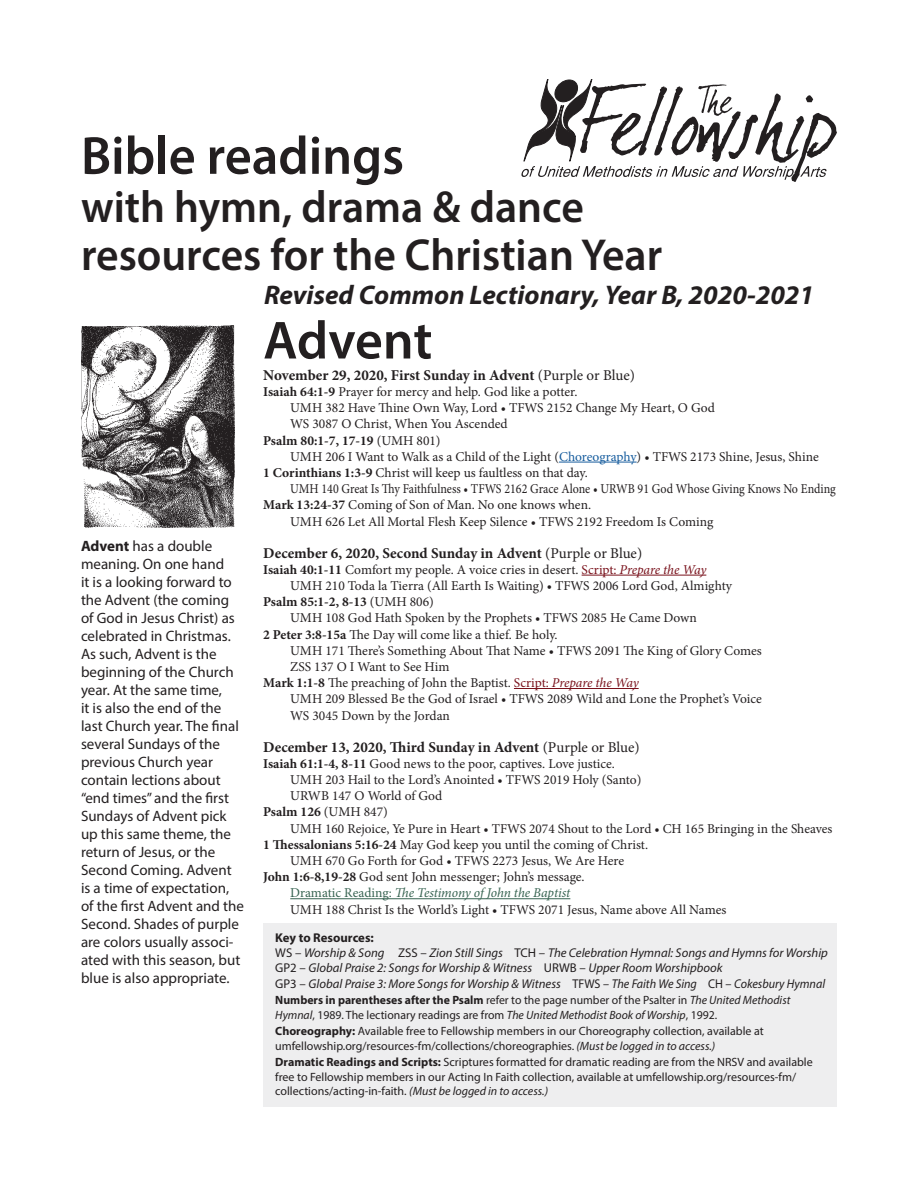
<style>
.page{position:relative;width:918px;height:1188px;background:#fff}
.page>*{position:absolute;margin:0;border:0;box-sizing:border-box;transform-origin:0 0}
.t1{font:600 54px "Myriad Pro";color:#231f20}
.t2{font:600 45px/48px "Myriad Pro";color:#231f20}
.t3{font:italic 700 27px "Myriad Pro";color:#231f20}
.t4{font:15px/18px "Myriad Pro";color:#231f20}
.t5{font:700 15px "Minion Pro";color:#231f20}
.t6{font:13.5px/16.2px "Minion Pro";color:#231f20}
.t7{font:13.5px "Minion Pro";color:#231f20;scale:.89 1}
.t8{font:700 13.5px "Minion Pro";color:#231f20}
.t9{font:italic 12.75px "Myriad Pro";color:#231f20}
.t10{font:700 12.75px "Myriad Pro";color:#231f20}
.t11{font:12px/14.4px "Myriad Pro";color:#231f20}
.s1{font-weight:700}
.s2{font-weight:400}
.s3{color:#175d9e}
.s4{color:#79111b}
.s5{font-style:italic;color:#79111b}
.s6{color:#386452}
.s7{font-style:italic;color:#386452}
.s8{font-style:normal}
.s9{font-style:italic}
</style>
<div class="page">
<hr style="left:559px;top:462px;width:78px;height:1px;background:#175d9e">
<hr style="left:582px;top:575px;width:124px;height:1px;background:#79111b">
<hr style="left:514px;top:688px;width:125px;height:1px;background:#79111b">
<hr style="left:290px;top:898px;width:280px;height:1px;background:#386452">
<img style="left:81px;top:326px;width:154px;height:202px">
<div style="left:263px;top:923px;width:574px;height:184px;background:#eeeeef"></div>
<svg style="left:521px;top:80px;width:316px;height:102px"></svg>
<p class="t1" style="left:81px;top:121px;width:325px">Bible readings</p>
<p class="t2" style="left:81px;top:182px;width:583px">with hymn, drama &amp; dance resources for the Christian Year</p>
<p class="t3" style="left:264px;top:277px;width:552px">Revised Common Lectionary, Year B, 2020-2021</p>
<p class="t4" style="left:81px;top:537px;width:165px"><span class="s1">Advent</span> has a double meaning. On one hand<br>it is a looking forward to the Advent (the coming of God in Jesus Christ) as celebrated in Christmas.<br>As such, Advent is the beginning of the Church year. At the same time,<br>it is also the end of the last Church year. The final several Sundays of the previous Church year contain lections about “end times” and the first<br>Sundays of Advent pick up this same theme, the return of Jesus, or the<br>Second Coming. Advent is a time of expectation, of the first Advent and the<br>Second. Shades of purple are colors usually associ&shy;ated with this season, but blue is also appropriate.</p>
<p class="t1" style="left:263px;top:306px;width:171px">Advent</p>
<p class="t5" style="left:263px;top:364px;width:373px">November 29, 2020, First Sunday in Advent <span class="s2">(Purple or Blue)</span></p>
<p class="t6" style="left:263px;top:384px;width:316px"><span class="s1">Isaiah 64:1-9</span> Prayer for mercy and help. God like a potter.</p>
<p class="t6" style="left:290px;top:400px;width:426px">UMH 382 Have Thine Own Way, Lord • TFWS 2152 Change My Heart, O God</p>
<p class="t6" style="left:290px;top:416px;width:219px">WS 3087 O Christ, When You Ascended</p>
<p class="t8" style="left:263px;top:431px;width:179px">Psalm 80:1-7, 17-19 <span class="s2">(UMH 801)</span></p>
<p class="t6" style="left:290px;top:448px;width:530px">UMH 206 I Want to Walk as a Child of the Light (<span class="s3">Choreography</span>) • TFWS 2173 Shine, Jesus, Shine</p>
<p class="t6" style="left:263px;top:465px;width:326px"><span class="s1">1 Corinthians 1:3-9</span> Christ will keep us faultless on that day.</p>
<p class="t7" style="left:290px;top:480px;width:615px">UMH 140 Great Is Thy Faithfulness • TFWS 2162 Grace Alone • URWB 91 God Whose Giving Knows No Ending</p>
<p class="t6" style="left:263px;top:497px;width:329px"><span class="s1">Mark 13:24-37</span> Coming of Son of Man. No one knows when.</p>
<p class="t6" style="left:290px;top:513px;width:425px">UMH 626 Let All Mortal Flesh Keep Silence • TFWS 2192 Freedom Is Coming</p>
<p class="t5" style="left:263px;top:542px;width:380px">December 6, 2020, Second Sunday in Advent <span class="s2">(Purple or Blue)</span></p>
<p class="t6" style="left:263px;top:561px;width:445px"><span class="s1">Isaiah 40:1-11</span> Comfort my people. A voice cries in desert. <span class="s4">Script:</span> <span class="s5">Prepare the Way</span></p>
<p class="t6" style="left:290px;top:578px;width:443px">UMH 210 Toda la Tierra (All Earth Is Waiting) • TFWS 2006 Lord God, Almighty</p>
<p class="t8" style="left:263px;top:592px;width:172px">Psalm 85:1-2, 8-13 <span class="s2">(UMH 806)</span></p>
<p class="t6" style="left:290px;top:610px;width:408px">UMH 108 God Hath Spoken by the Prophets • TFWS 2085 He Came Down</p>
<p class="t6" style="left:263px;top:626px;width:296px"><span class="s1">2 Peter 3:8-15a</span> The Day will come like a thief. Be holy.</p>
<p class="t6" style="left:290px;top:642px;width:473px">UMH 171 There’s Something About That Name • TFWS 2091 The King of Glory Comes</p>
<p class="t6" style="left:290px;top:659px;width:161px">ZSS 137 O I Want to See Him</p>
<p class="t6" style="left:263px;top:675px;width:377px"><span class="s1">Mark 1:1-8</span> The preaching of John the Baptist. <span class="s4">Script:</span> <span class="s5">Prepare the Way</span></p>
<p class="t6" style="left:290px;top:691px;width:473px">UMH 209 Blessed Be the God of Israel • TFWS 2089 Wild and Lone the Prophet’s Voice</p>
<p class="t6" style="left:290px;top:707px;width:161px">WS 3045 Down by the Jordan</p>
<p class="t5" style="left:263px;top:736px;width:378px">December 13, 2020, Third Sunday in Advent <span class="s2">(Purple or Blue)</span></p>
<p class="t6" style="left:263px;top:755px;width:353px"><span class="s1">Isaiah 61:1-4, 8-11</span> Good news to the poor, captives. Love justice.</p>
<p class="t6" style="left:290px;top:772px;width:353px">UMH 203 Hail to the Lord’s Anointed • TFWS 2019 Holy (Santo)</p>
<p class="t6" style="left:290px;top:788px;width:154px">URWB 147 O World of God</p>
<p class="t8" style="left:263px;top:803px;width:126px">Psalm 126 <span class="s2">(UMH 847)</span></p>
<p class="t6" style="left:290px;top:820px;width:544px">UMH 160 Rejoice, Ye Pure in Heart • TFWS 2074 Shout to the Lord • CH 165 Bringing in the Sheaves</p>
<p class="t6" style="left:263px;top:836px;width:386px"><span class="s1">1 Thessalonians 5:16-24</span> May God keep you until the coming of Christ.</p>
<p class="t6" style="left:290px;top:853px;width:335px">UMH 670 Go Forth for God • TFWS 2273 Jesus, We Are Here</p>
<p class="t6" style="left:290px;top:869px;width:296px;text-indent:-27px"><span class="s1">John 1:6-8,19-28</span> God sent John messenger; John’s message.<br><span class="s6">Dramatic Reading:</span> <span class="s7">The Testimony of John the Baptist</span></p>
<p class="t6" style="left:290px;top:901px;width:438px">UMH 188 Christ Is the World’s Light • TFWS 2071 Jesus, Name above All Names</p>
<p class="t10" style="left:275px;top:929px;width:100px">Key to Resources:</p>
<p class="t9" style="left:275px;top:945px;width:554px"><span class="s8">WS –</span> Worship &amp; Song <span class="s8">ZSS –</span> Zion Still Sings <span class="s8">TCH –</span> The Celebration Hymnal: Songs and Hymns for Worship</p>
<p class="t9" style="left:275px;top:960px;width:449px"><span class="s8">GP2 –</span> Global Praise 2: Songs for Worship &amp; Witness <span class="s8">URWB –</span> Upper Room Worshipbook</p>
<p class="t9" style="left:275px;top:976px;width:551px"><span class="s8">GP3 –</span> Global Praise 3: More Songs for Worship &amp; Witness <span class="s8">TFWS –</span> The Faith We Sing <span class="s8">CH –</span> Cokesbury Hymnal</p>
<p class="t11" style="left:275px;top:993px;width:517px"><span class="s1">Numbers in parentheses after the Psalm</span> refer to the page number of the Psalter in <span class="s9">The United Methodist<br>Hymnal</span>, 1989. The lectionary readings are from <span class="s9">The United Methodist Book of Worship</span>, 1992.</p>
<p class="t11" style="left:275px;top:1024px;width:490px"><span class="s1">Choreography:</span> Available free to Fellowship members in our Choreography collection, available at umfellowship.org/resources-fm/collections/choreographies. <span class="s9">(Must be logged in to access.)</span></p>
<p class="t11" style="left:275px;top:1055px;width:539px"><span class="s1">Dramatic Readings and Scripts:</span> Scriptures formatted for dramatic reading are from the NRSV and available free to Fellowship members in our Acting In Faith collection, available at umfellowship.org/resources-fm/ collections/acting-in-faith. <span class="s9">(Must be logged in to access.)</span></p>
</div>
